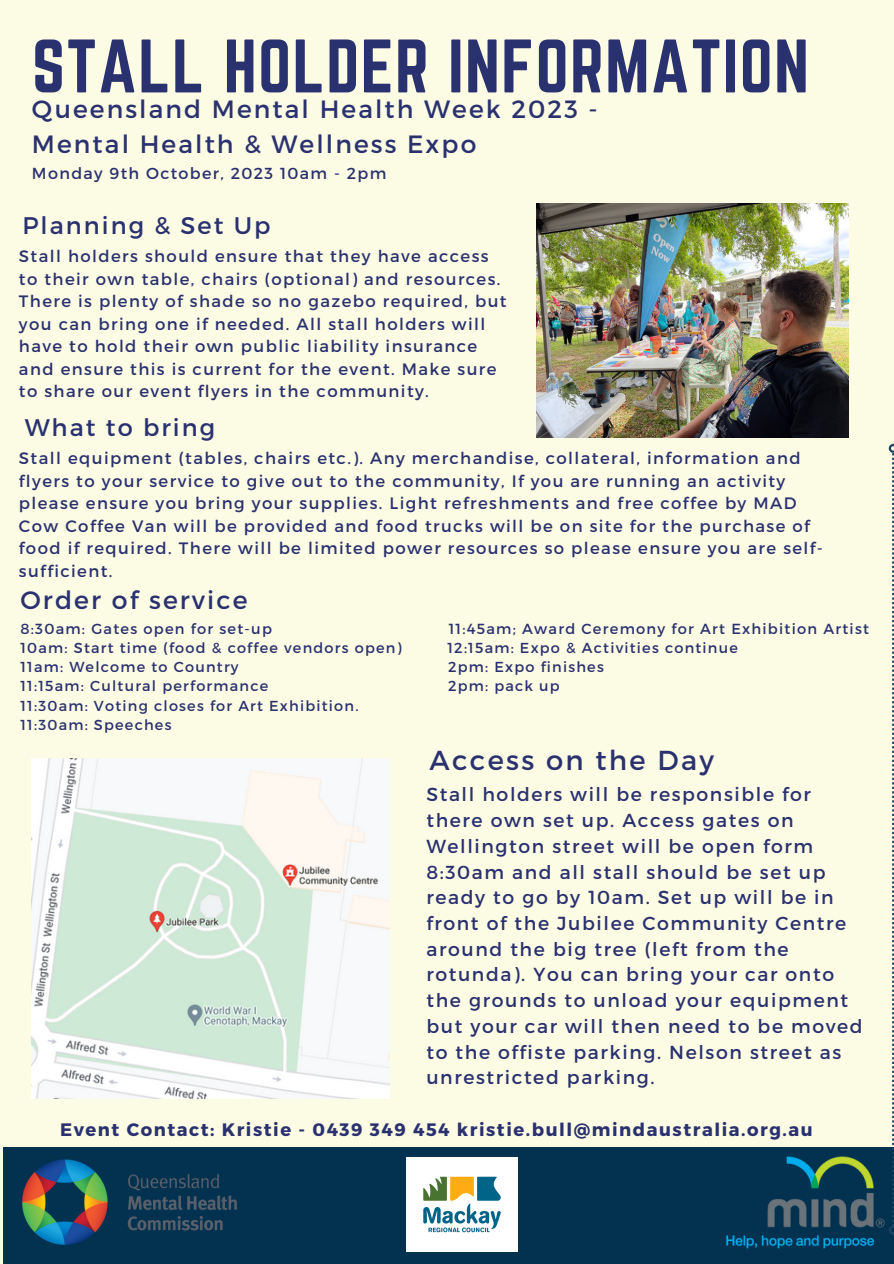
<style>
.page{position:relative;width:894px;height:1264px;background:#fff}
.page>*{position:absolute;margin:0;border:0;box-sizing:border-box;transform-origin:0 0}
.t1{font:66.15px "Norwester";letter-spacing:.02em;color:#2a316f}
.t2{font:27.45px "Montserrat";letter-spacing:.085em;color:#2a316f}
.t3{font:25.05px "Montserrat";letter-spacing:.085em;color:#2a316f}
.t4{font:24.9px/35px "Montserrat";letter-spacing:.085em;color:#2a316f}
.t5{font:24px "Montserrat";letter-spacing:.085em;color:#2a316f}
.t6{font:18.9px/25.7px "Montserrat";letter-spacing:.085em;color:#2a316f}
.t7{font:700 18px "Montserrat";letter-spacing:.085em;color:#2a316f}
.t8{font:16.5px/22.5px "Montserrat";letter-spacing:.085em;color:#2a316f}
.t9{font:15.9px "Montserrat";letter-spacing:.085em;color:#2a316f}
.t10{font:14.55px "Montserrat";letter-spacing:.085em;color:#2a316f}
.t11{font:14.4px "Montserrat";letter-spacing:.085em;color:#2a316f}
</style>
<div class="page">
<div style="left:0;top:0;width:893px;height:1263px;background:#fcfbe3"></div>
<div style="left:3px;top:1147px;width:890px;height:116px;background:#02324f"></div>
<svg style="left:888px;top:444px;width:5px;height:790px"></svg>
<img style="left:21px;top:1159px;width:216px;height:86px">
<img style="left:726px;top:1156px;width:159px;height:93px">
<img style="left:406px;top:1157px;width:111px;height:94px">
<img style="left:32px;top:758px;width:357px;height:340px">
<img style="left:536px;top:203px;width:312px;height:235px">
<p class="t1" style="left:32px;top:26px;width:778px">STALL HOLDER INFORMATION</p>
<p class="t4" style="left:32px;top:91px;width:567px">Queensland Mental Health Week 2023 -<br>Mental Health &amp; Wellness Expo</p>
<p class="t9" style="left:32px;top:163px;width:356px">Monday 9th October, 2023 10am - 2pm</p>
<p class="t5" style="left:22px;top:210px;width:249px">Planning &amp; Set Up</p>
<p class="t8" style="left:19px;top:244px;width:489px">Stall holders should ensure that they have access to their own table, chairs (optional) and resources.<br>There is plenty of shade so no gazebo required, but you can bring one if needed. All stall holders will have to hold their own public liability insurance and ensure this is current for the event. Make sure to share our event flyers in the community.</p>
<p class="t5" style="left:25px;top:412px;width:192px">What to bring</p>
<p class="t8" style="left:19px;top:446px;width:805px">Stall equipment (tables, chairs etc.). Any merchandise, collateral, information and flyers to your service to give out to the community, If you are running an activity please ensure you bring your supplies. Light refreshments and free coffee by MAD Cow Coffee Van will be provided and food trucks will be on site for the purchase of food if required. There will be limited power resources so please ensure you are self&shy;sufficient.</p>
<p class="t3" style="left:20px;top:584px;width:228px">Order of service</p>
<p class="t10" style="left:20px;top:619px;width:253px">8:30am: Gates open for set-up</p>
<p class="t10" style="left:448px;top:619px;width:422px">11:45am; Award Ceremony for Art Exhibition Artist</p>
<p class="t11" style="left:20px;top:638px;width:382px">10am: Start time (food &amp; coffee vendors open)</p>
<p class="t11" style="left:447px;top:638px;width:292px">12:15am: Expo &amp; Activities continue</p>
<p class="t11" style="left:20px;top:657px;width:219px">11am: Welcome to Country</p>
<p class="t11" style="left:448px;top:657px;width:157px">2pm: Expo finishes</p>
<p class="t11" style="left:20px;top:677px;width:249px">11:15am: Cultural performance</p>
<p class="t11" style="left:448px;top:677px;width:113px">2pm: pack up</p>
<p class="t11" style="left:20px;top:696px;width:339px">11:30am: Voting closes for Art Exhibition.</p>
<p class="t11" style="left:20px;top:715px;width:152px">11:30am: Speeches</p>
<p class="t2" style="left:429px;top:742px;width:286px">Access on the Day</p>
<p class="t6" style="left:426px;top:781px;width:438px">Stall holders will be responsible for there own set up. Access gates on Wellington street will be open form 8:30am and all stall should be set up ready to go by 10am. Set up will be in front of the Jubilee Community Centre around the big tree (left from the rotunda). You can bring your car onto the grounds to unload your equipment but your car will then need to be moved to the offiste parking. Nelson street as unrestricted parking.</p>
<p class="t7" style="left:60px;top:1117px;width:754px">Event Contact: Kristie - 0439 349 454 kristie.bull@mindaustralia.org.au</p>
</div>
